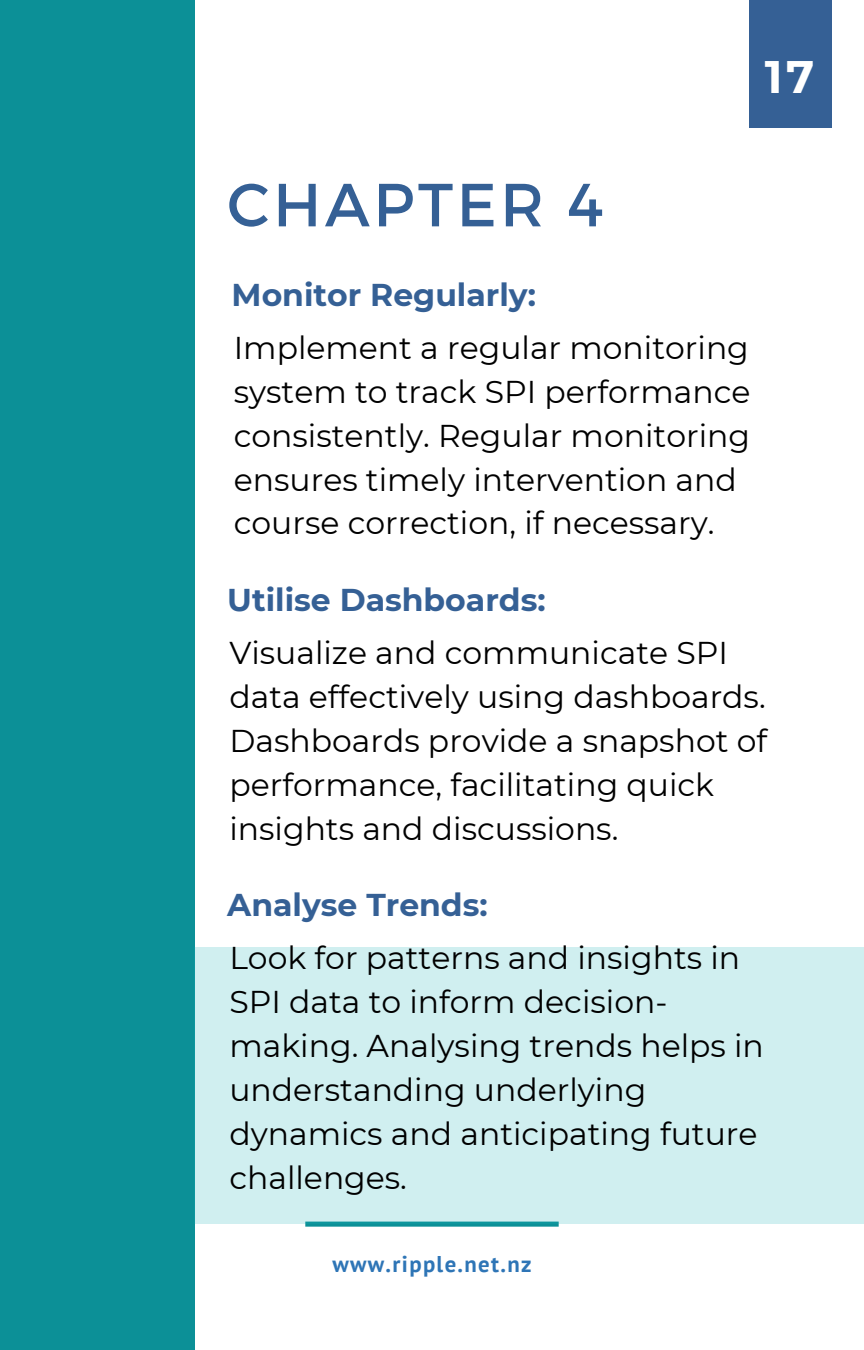
<style>
.page{position:relative;width:864px;height:1350px;background:#fff}
.page>*{position:absolute;margin:0;border:0;box-sizing:border-box;transform-origin:0 0}
.t1{font:60.75px "Montserrat";letter-spacing:.06em;color:#356095}
.t2{font:700 45.45px "Montserrat";color:#fff}
.t3{font:31.5px/43.9px "Montserrat";color:#000}
.t4{font:700 31.5px "Montserrat";color:#356095}
.t5{font:700 22.72px "PT Sans";letter-spacing:.06em;color:#2e75b6}
</style>
<div class="page">
<div style="left:750px;top:0;width:82px;height:128px;background:#356095"></div>
<div style="left:0;top:0;width:194px;height:1350px;background:#0c9097"></div>
<div style="left:305px;top:1222px;width:254px;height:5px;background:#0c9097"></div>
<div style="left:194px;top:948px;width:670px;height:276px;background:#d0eff0"></div>
<p class="t2" style="left:765px;top:49px;width:51px">17</p>
<h2 class="t1" style="left:227px;top:165px;width:378px">CHAPTER 4</h2>
<h2 class="t4" style="left:232px;top:275px;width:306px">Monitor Regularly:</h2>
<h3 class="t3" style="left:234px;top:326px;width:518px">Implement a regular monitoring system to track SPI performance consistently. Regular monitoring ensures timely intervention and course correction, if necessary.</h3>
<h2 class="t4" style="left:227px;top:580px;width:320px">Utilise Dashboards:</h2>
<h3 class="t3" style="left:229px;top:631px;width:539px">Visualize and communicate SPI data effectively using dashboards.<br>Dashboards provide a snapshot of performance, facilitating quick insights and discussions.</h3>
<p class="t4" style="left:227px;top:885px;width:262px">Analyse Trends:</p>
<h3 class="t3" style="left:229px;top:936px;width:536px">Look for patterns and insights in<br>SPI data to inform decision&shy;making. Analysing trends helps in understanding underlying dynamics and anticipating future challenges.</h3>
<h1 class="t5" style="left:332px;top:1249px;width:201px">www.ripple.net.nz</h1>
</div>
